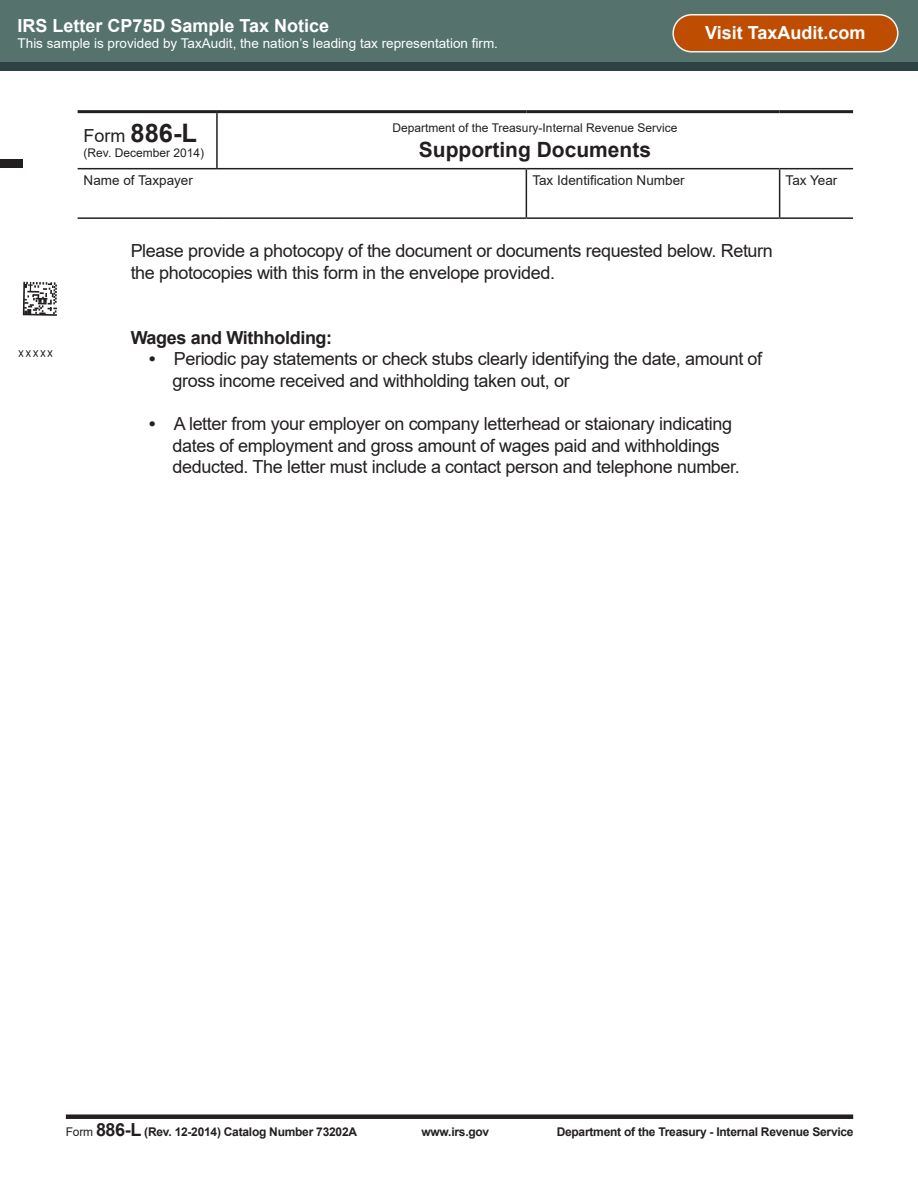
<style>
.page{position:relative;width:918px;height:1188px;background:#fff}
.page>*{position:absolute;margin:0;border:0;box-sizing:border-box;transform-origin:0 0}
.t1{font:700 25.5px "Arial";color:#231f20}
.t2{font:700 21px "Arial";color:#231f20}
.t3{font:18px "Arial";letter-spacing:-.02em;color:#231f20}
.t4{font:700 18px "Arial";color:#fff}
.t5{font:700 18px "Arial";letter-spacing:-.02em;color:#231f20}
.t6{font:13.5px "Arial";color:#fff}
.t7{font:13.5px "Arial";color:#231f20}
.t8{font:700 12px "Arial";letter-spacing:-.02em;color:#231f20}
.t9{font:12px "Arial";color:#231f20}
.t10{font:10.5px "OCRA Extended";letter-spacing:.03em;color:#231f20;scale:1.09 1}
.s1{font-weight:400;font-size:18px}
.s2{font-weight:700}
.s3{font-weight:400}
.s4{font-size:18px}
</style>
<div class="page">
<hr style="left:78px;top:110px;width:139px;height:3px;background:#231f20">
<hr style="left:217px;top:110px;width:309px;height:3px;background:#231f20">
<hr style="left:526px;top:110px;width:254px;height:3px;background:#231f20">
<hr style="left:780px;top:110px;width:73px;height:3px;background:#231f20">
<hr style="left:216px;top:113px;width:2px;height:55px;background:#231f20">
<hr style="left:78px;top:168px;width:139px;height:1px;background:#231f20">
<hr style="left:217px;top:168px;width:309px;height:1px;background:#231f20">
<hr style="left:526px;top:168px;width:254px;height:1px;background:#231f20">
<hr style="left:526px;top:169px;width:1px;height:48px;background:#231f20">
<hr style="left:780px;top:168px;width:73px;height:1px;background:#231f20">
<hr style="left:779px;top:169px;width:1px;height:48px;background:#231f20">
<hr style="left:78px;top:217px;width:139px;height:2px;background:#231f20">
<hr style="left:217px;top:217px;width:309px;height:2px;background:#231f20">
<hr style="left:526px;top:217px;width:254px;height:2px;background:#231f20">
<hr style="left:780px;top:217px;width:73px;height:2px;background:#231f20">
<svg style="left:22px;top:281px;width:35px;height:35px"></svg>
<div style="left:1px;top:160px;width:22px;height:8px;background:#231f20"></div>
<div style="left:66px;top:1114px;width:787px;height:5px;background:#231f20"></div>
<div style="left:0;top:0;width:918px;height:69px;background:#55726c"></div>
<div style="left:0;top:63px;width:918px;height:8px;background:#2d4245"></div>
<div style="left:673px;top:15px;width:225px;height:37px;background:#be4d02;border-radius:18px"></div>
<div style="left:672px;top:14px;width:227px;height:39px;border:2px solid #f6f6f6;border-radius:18px"></div>
<p class="t4" style="left:18px;top:13px;width:313px">IRS Letter CP75D Sample Tax Notice</p>
<p class="t6" style="left:18px;top:34px;width:482px">This sample is provided by TaxAudit, the nation’s leading tax representation firm.</p>
<p class="t4" style="left:705px;top:20px;width:162px">Visit TaxAudit.com</p>
<p class="t1" style="left:84px;top:115px;width:115px"><span class="s1">Form</span> 886-L</p>
<p class="t9" style="left:84px;top:144px;width:122px">(Rev. December 2014)</p>
<p class="t9" style="left:393px;top:119px;width:286px">Department of the Treasury-Internal Revenue Service</p>
<p class="t2" style="left:419px;top:135px;width:234px">Supporting Documents</p>
<p class="t7" style="left:84px;top:170px;width:111px">Name of Taxpayer</p>
<p class="t7" style="left:532px;top:170px;width:154px">Tax Identification Number</p>
<p class="t7" style="left:786px;top:170px;width:53px">Tax Year</p>
<p class="t10" style="left:18px;top:348px;width:34px">XXXXX</p>
<p class="t3" style="left:131px;top:238px;width:644px">Please provide a photocopy of the document or documents requested below. Return</p>
<p class="t3" style="left:131px;top:260px;width:426px">the photocopies with this form in the envelope provided.</p>
<p class="t5" style="left:131px;top:325px;width:203px">Wages and Withholding:</p>
<p class="t3" style="left:149px;top:346px;width:615px"><span class="s2">•</span> Periodic pay statements or check stubs clearly identifying the date, amount of</p>
<p class="t3" style="left:172px;top:368px;width:399px">gross income received and withholding taken out, or</p>
<p class="t3" style="left:149px;top:411px;width:584px"><span class="s2">•</span> A letter from your employer on company letterhead or staionary indicating</p>
<p class="t3" style="left:172px;top:433px;width:549px">dates of employment and gross amount of wages paid and withholdings</p>
<p class="t3" style="left:172px;top:454px;width:569px">deducted. The letter must include a contact person and telephone number.</p>
<p class="t8" style="left:66px;top:1124px;width:293px"><span class="s3">Form</span> <span class="s4">886-L</span> (Rev. 12-2014) Catalog Number 73202A</p>
<p class="t8" style="left:421px;top:1124px;width:69px">www.irs.gov</p>
<p class="t8" style="left:557px;top:1124px;width:298px">Department of the Treasury - Internal Revenue Service</p>
</div>
